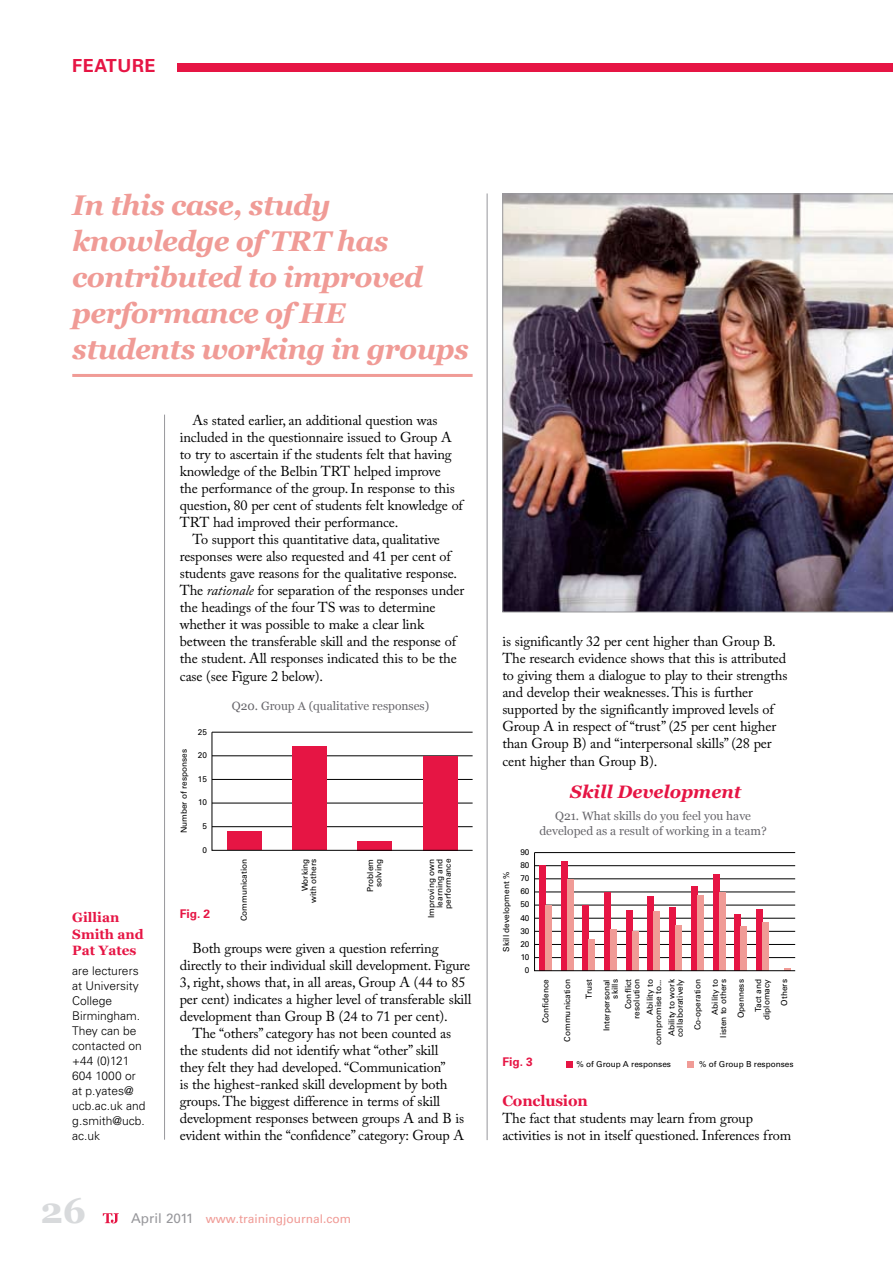
<style>
.page{position:relative;width:893px;height:1263px;background:#fff}
.page>*{position:absolute;margin:0;border:0;box-sizing:border-box;transform-origin:0 0}
.t1{font:700 36px "Georgia";color:#d8dadc}
.t2{font:italic 700 28.5px/36px "Georgia";letter-spacing:-.02em;color:#f09b96}
.t3{font:italic 700 18px "Georgia";color:#e61544}
.t4{font:700 18px "Univers LT Std";letter-spacing:.03em;color:#e61544}
.t5{font:700 15px "Georgia";letter-spacing:-.01em;color:#e61544}
.t6{font:14.25px/17px "Adobe Caslon Pro";letter-spacing:-.01em;color:#000}
.t7{font:700 13.5px/16.5px "Georgia";color:#e61544}
.t8{font:300 12px/15px "Univers LT Std";color:#000}
.t9{font:12px/14.4px "Georgia";color:#68676c;text-align:center}
.t10{font:12px "Univers LT Std";color:#f09b96}
.t11{font:700 12px "Univers LT Std";color:#e61544}
.t12{font:8.25px/13.2px "Univers LT Std";color:#000;text-align:right}
.s1{font-style:italic}
.s2{font-size:13.5px;color:#97979b}
</style>
<div class="page">
<hr style="left:487px;top:193px;width:1px;height:947px;background:#97979b">
<svg style="left:103px;top:1213px;width:16px;height:10px"></svg>
<div style="left:157px;top:64px;width:736px;height:8px;background:#e61544"></div>
<div style="left:72px;top:59px;width:105px;height:16px;background:#fff"></div>
<hr style="left:164px;top:415px;width:1px;height:725px;background:#97979b">
<svg style="left:212px;top:732px;width:261px;height:119px"></svg>
<svg style="left:566px;top:1062px;width:6px;height:6px"></svg>
<svg style="left:688px;top:1062px;width:6px;height:6px"></svg>
<svg style="left:534px;top:852px;width:261px;height:119px"></svg>
<hr style="left:72px;top:374px;width:401px;height:3px;background:#f09b96">
<img style="left:502px;top:193px;width:391px;height:419px">
<p class="t4" style="left:72px;top:55px;width:85px">FEATURE</p>
<h2 class="t2" style="left:72px;top:187px;width:398px">In this case, study knowledge of TRT has contributed to improved performance of HE students working in groups</h2>
<p class="t6" style="left:193px;top:412px;width:246px">As stated earlier, an additional question was</p>
<p class="t6" style="left:180px;top:429px;width:273px">included in the questionnaire issued to Group A</p>
<p class="t6" style="left:180px;top:446px;width:273px">to try to ascertain if the students felt that having</p>
<p class="t6" style="left:180px;top:463px;width:263px">knowledge of the Belbin TRT helped improve</p>
<p class="t6" style="left:180px;top:480px;width:277px">the performance of the group. In response to this</p>
<p class="t6" style="left:180px;top:497px;width:285px">question, 80 per cent of students felt knowledge of</p>
<p class="t6" style="left:180px;top:514px;width:220px">TRT had improved their performance.</p>
<p class="t6" style="left:193px;top:531px;width:249px">To support this quantitative data, qualitative</p>
<p class="t6" style="left:180px;top:548px;width:273px">responses were also requested and 41 per cent of</p>
<p class="t6" style="left:180px;top:565px;width:279px">students gave reasons for the qualitative response.</p>
<p class="t6" style="left:180px;top:582px;width:286px">The <span class="s1">rationale</span> for separation of the responses under</p>
<p class="t6" style="left:180px;top:599px;width:257px">the headings of the four TS was to determine</p>
<p class="t6" style="left:180px;top:616px;width:246px">whether it was possible to make a clear link</p>
<p class="t6" style="left:180px;top:633px;width:278px">between the transferable skill and the response of</p>
<p class="t6" style="left:180px;top:650px;width:279px">the student. All responses indicated this to be the</p>
<p class="t6" style="left:180px;top:667px;width:145px">case (see Figure 2 below).</p>
<p class="t7" style="left:72px;top:909px;width:73px">Gillian<br>Smith and<br>Pat Yates</p>
<p class="t8" style="left:72px;top:963px;width:75px">are lecturers at University<br>College<br>Birmingham.<br>They can be contacted on +44 (0)121<br>604 1000 or at p.yates@ ucb.ac.uk and g.smith@ucb. ac.uk</p>
<p class="t12" style="left:177px;top:833px;width:86px;rotate:-90deg">Number of responses</p>
<p class="t12" style="left:198px;top:725px;width:11px">25</p>
<p class="t12" style="left:198px;top:749px;width:11px">20</p>
<p class="t12" style="left:198px;top:772px;width:11px">15</p>
<p class="t12" style="left:198px;top:796px;width:10px">10</p>
<p class="t12" style="left:202px;top:820px;width:6px">5</p>
<p class="t12" style="left:202px;top:843px;width:6px">0</p>
<p class="t11" style="left:180px;top:907px;width:32px">FIG. 2</p>
<p class="t9" style="left:232px;top:699px;width:199px">Q20. Group A (qualitative responses)</p>
<p class="t12" style="left:237px;top:921px;width:64px;rotate:-90deg">Communication</p>
<p class="t12" style="left:301px;top:903px;width:46px;line-height:8.2px;rotate:-90deg">Working with others</p>
<p class="t12" style="left:366px;top:892px;width:34px;line-height:8.2px;text-align:center;rotate:-90deg">Problem solving</p>
<p class="t12" style="left:427px;top:909px;width:51px;line-height:8.2px;text-align:justify;text-indent:-9px;rotate:-90deg">Improving own learning and performance</p>
<p class="t6" style="left:180px;top:939px;width:293px;text-indent:13px">Both groups were given a question referring directly to their individual skill development. Figure 3, right, shows that, in all areas, Group A (44 to 85 per cent) indicates a higher level of transferable skill development than Group B (24 to 71 per cent).</p>
<p class="t6" style="left:180px;top:1024px;width:286px;text-indent:13px">The “others” category has not been counted as the students did not identify what “other” skill they felt they had developed. “Communication”<br>is the highest-ranked skill development by both groups. The biggest difference in terms of skill development responses between groups A and B is evident within the “confidence” category: Group A</p>
<h1 class="t1" style="left:40px;top:1190px;width:47px">26</h1>
<p class="t10" style="left:131px;top:1212px;width:221px"><span class="s2">April 2011</span> www.trainingjournal.com</p>
<p class="t6" style="left:502px;top:633px;width:287px">is significantly 32 per cent higher than Group B.<br>The research evidence shows that this is attributed to giving them a dialogue to play to their strengths and develop their weaknesses. This is further supported by the significantly improved levels of Group A in respect of “trust” (25 per cent higher than Group B) and “interpersonal skills” (28 per cent higher than Group B).</p>
<p class="t12" style="left:500px;top:951px;width:81px;rotate:-90deg">Skill development %</p>
<p class="t12" style="left:520px;top:845px;width:11px">90</p>
<p class="t12" style="left:520px;top:859px;width:11px;text-align:center">80<br>70<br>60<br>50<br>40<br>30<br>20<br>10<br>0</p>
<p class="t3" style="left:570px;top:782px;width:173px">Skill Development</p>
<p class="t9" style="left:539px;top:809px;width:229px">Q21. What skills do you feel you have developed as a result of working in a team?</p>
<p class="t12" style="left:539px;top:1023px;width:46px;rotate:-90deg">Confidence</p>
<p class="t12" style="left:561px;top:1041px;width:64px;rotate:-90deg">Communication</p>
<p class="t12" style="left:580px;top:1031px;width:53px;line-height:17.5px;rotate:-90deg">Trust<br>Interpersonal</p>
<p class="t12" style="left:608px;top:1009px;width:31px;rotate:-90deg">skills<br>Conflict</p>
<p class="t12" style="left:630px;top:1019px;width:41px;text-align:center;rotate:-90deg">resolution<br>Ability to</p>
<p class="t12" style="left:651px;top:1045px;width:68px;rotate:-90deg">compromise to...<br>Ability to work</p>
<p class="t12" style="left:671px;top:1037px;width:59px;line-height:17.5px;rotate:-90deg">collaboratively<br>Co-operation<br>Ability to</p>
<p class="t12" style="left:714px;top:1038px;width:60px;line-height:17.5px;rotate:-90deg">listen to others<br>Openness<br>Tact and</p>
<p class="t12" style="left:758px;top:1020px;width:42px;line-height:17.5px;rotate:-90deg">diplomacy<br>Others</p>
<p class="t11" style="left:502px;top:1055px;width:32px">FIG. 3</p>
<p class="t12" style="left:577px;top:1058px;width:96px">% of Group A responses</p>
<p class="t12" style="left:699px;top:1058px;width:96px">% of Group B responses</p>
<p class="t5" style="left:502px;top:1092px;width:87px">Conclusion</p>
<p class="t6" style="left:502px;top:1109px;width:290px">The fact that students may learn from group activities is not in itself questioned. Inferences from</p>
</div>
